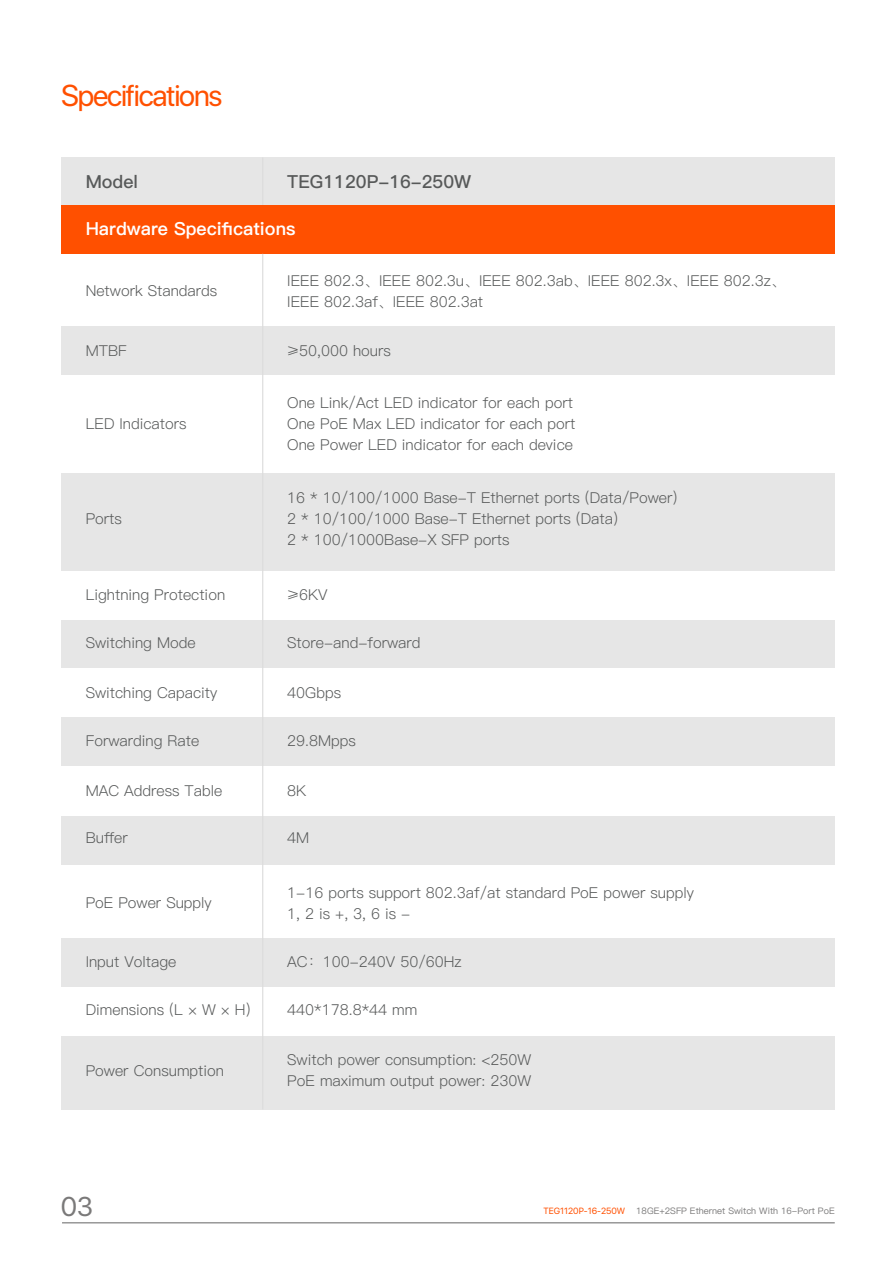
<style>
.page{position:relative;width:893px;height:1263px;background:#fff}
.page>*{position:absolute;margin:0;border:0;box-sizing:border-box;transform-origin:0 0}
.t1{font:30px "SF Pro Display";letter-spacing:-.04em;color:#ff5000}
.t2{font:27px "SF Pro Display";color:#7a7979}
.t3{font:18px "Ping Fang SC Heavy";color:#fff}
.t4{font:18px "Ping Fang SC Bold";color:#575959}
.t5{font:15px/21px "Ping Fang SC Regular";color:#575959}
.t6{font:9px "Ping Fang SC Medium";color:#7a7979}
.s1{font-family:"SF Pro Display";color:#ff5000}
</style>
<div class="page">
<div style="left:61px;top:157px;width:774px;height:49px;background:#e6e6e6"></div>
<div style="left:61px;top:205px;width:774px;height:49px;background:#ff5000"></div>
<div style="left:61px;top:326px;width:774px;height:49px;background:#e6e6e6"></div>
<div style="left:61px;top:717px;width:774px;height:48px;background:#e6e6e6"></div>
<div style="left:61px;top:816px;width:774px;height:48px;background:#e6e6e6"></div>
<div style="left:61px;top:473px;width:774px;height:97px;background:#e6e6e6"></div>
<div style="left:61px;top:620px;width:774px;height:48px;background:#e6e6e6"></div>
<div style="left:61px;top:938px;width:774px;height:49px;background:#e6e6e6"></div>
<div style="left:61px;top:1036px;width:774px;height:73px;background:#e6e6e6"></div>
<hr style="left:262px;top:254px;width:1px;height:855px;background:#dbdbdb">
<hr style="left:262px;top:157px;width:1px;height:48px;background:#dbdbdb">
<hr style="left:62px;top:1222px;width:773px;height:1px;background:#636363">
<h1 class="t1" style="left:61px;top:72px;width:163px">Specifications</h1>
<p class="t4" style="left:86px;top:171px;width:54px">Model</p>
<p class="t4" style="left:287px;top:171px;width:185px">TEG1120P-16-250W</p>
<p class="t3" style="left:86px;top:217px;width:211px">Hardware Specifications</p>
<p class="t5" style="left:86px;top:280px;width:133px">Network Standards</p>
<p class="t5" style="left:287px;top:270px;width:500px">IEEE 802.3、IEEE 802.3u、IEEE 802.3ab、IEEE 802.3x、IEEE 802.3z、<br>IEEE 802.3af、IEEE 802.3at</p>
<p class="t5" style="left:86px;top:340px;width:43px">MTBF</p>
<p class="t5" style="left:287px;top:340px;width:105px">≥50,000 hours</p>
<p class="t5" style="left:86px;top:413px;width:102px">LED Indicators</p>
<p class="t5" style="left:86px;top:509px;width:38px">Ports</p>
<p class="t5" style="left:86px;top:584px;width:141px">Lightning Protection</p>
<p class="t5" style="left:287px;top:392px;width:290px">One Link/Act LED indicator for each port<br>One PoE Max LED indicator for each port<br>One Power LED indicator for each device</p>
<p class="t5" style="left:287px;top:488px;width:392px">16 * 10/100/1000 Base-T Ethernet ports (Data/Power)<br>2 * 10/100/1000 Base-T Ethernet ports (Data)<br>2 * 100/1000Base-X SFP ports</p>
<p class="t5" style="left:287px;top:584px;width:42px">≥6KV</p>
<p class="t5" style="left:86px;top:632px;width:111px">Switching Mode</p>
<p class="t5" style="left:287px;top:632px;width:135px">Store-and-forward</p>
<p class="t5" style="left:86px;top:682px;width:133px">Switching Capacity</p>
<p class="t5" style="left:287px;top:682px;width:55px">40Gbps</p>
<p class="t5" style="left:86px;top:730px;width:115px">Forwarding Rate</p>
<p class="t5" style="left:287px;top:730px;width:70px">29.8Mpps</p>
<p class="t5" style="left:86px;top:780px;width:138px">MAC Address Table</p>
<p class="t5" style="left:287px;top:780px;width:21px">8K</p>
<p class="t5" style="left:287px;top:828px;width:24px">4M</p>
<p class="t5" style="left:86px;top:828px;width:44px">Buffer</p>
<p class="t5" style="left:86px;top:892px;width:127px">PoE Power Supply</p>
<p class="t5" style="left:287px;top:882px;width:408px">1-16 ports support 802.3af/at standard PoE power supply<br>1, 2 is +, 3, 6 is -</p>
<p class="t5" style="left:86px;top:951px;width:92px">Input Voltage</p>
<p class="t5" style="left:287px;top:951px;width:176px">AC：100-240V 50/60Hz</p>
<p class="t5" style="left:86px;top:999px;width:176px">Dimensions (L × W × H）</p>
<p class="t5" style="left:86px;top:1060px;width:140px">Power Consumption</p>
<p class="t5" style="left:287px;top:999px;width:132px">440*178.8*44 mm</p>
<p class="t5" style="left:287px;top:1050px;width:245px">Switch power consumption: &lt;250W<br>PoE maximum output power: 230W</p>
<h2 class="t2" style="left:61px;top:1185px;width:34px">03</h2>
<p class="t6" style="left:544px;top:1205px;width:293px"><span class="s1">TEG1120P-16-250W</span> 18GE+2SFP Ethernet Switch With 16-Port PoE</p>
</div>
